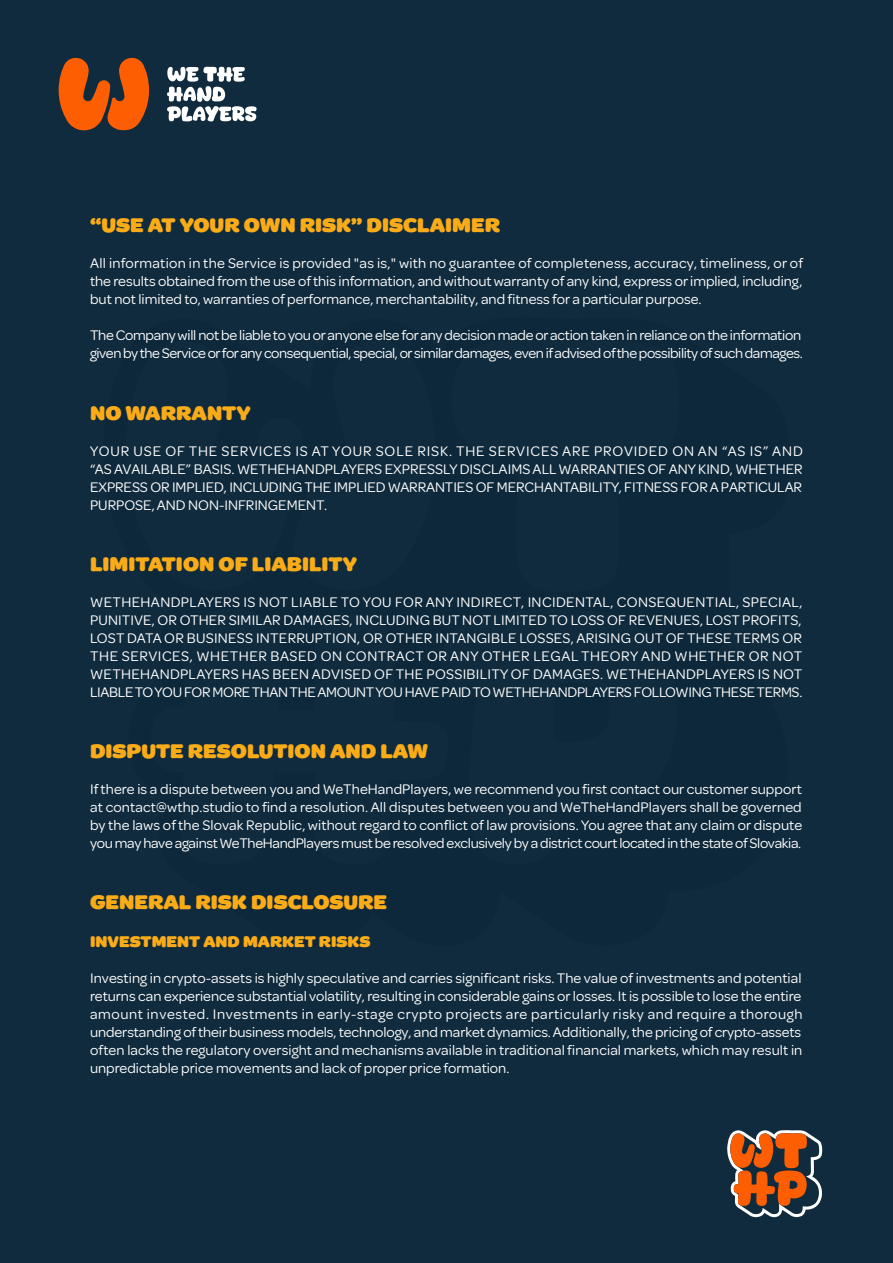
<style>
.page{position:relative;width:893px;height:1263px;background:#102b3d}
.page>*{position:absolute;margin:0;border:0;box-sizing:border-box;transform-origin:0 0}
.t1{font:900 21px "Marigny";color:#faac18}
.t2{font:900 16.5px "Marigny";color:#faac18}
.t3{font:15px/18px "Omnes";letter-spacing:-.02em;color:#fff;text-align:justify}
</style>
<div class="page">
<svg style="left:727px;top:1130px;width:96px;height:88px"></svg>
<svg style="left:167px;top:67px;width:90px;height:54px"></svg>
<svg style="left:58px;top:57px;width:91px;height:74px"></svg>
<h1 class="t1" style="left:90px;top:213px;width:411px">“USE AT YOUR OWN RISK” DISCLAIMER</h1>
<p class="t3" style="left:90px;top:253px;width:715px">All information in the Service is provided "as is," with no guarantee of completeness, accuracy, timeliness, or of the results obtained from the use of this information, and without warranty of any kind, express or implied, including, but not limited to, warranties of performance, merchantability, and fitness for a particular purpose.</p>
<p class="t3" style="left:90px;top:325px;width:714px">The Company will not be liable to you or anyone else for any decision made or action taken in reliance on the information given by the Service or for any consequential, special, or similar damages, even if advised of the possibility of such damages.</p>
<h1 class="t1" style="left:90px;top:400px;width:162px">NO WARRANTY</h1>
<p class="t3" style="left:90px;top:441px;width:714px">YOUR USE OF THE SERVICES IS AT YOUR SOLE RISK. THE SERVICES ARE PROVIDED ON AN “AS IS” AND “AS AVAILABLE” BASIS. WETHEHANDPLAYERS EXPRESSLY DISCLAIMS ALL WARRANTIES OF ANY KIND, WHETHER EXPRESS OR IMPLIED, INCLUDING THE IMPLIED WARRANTIES OF MERCHANTABILITY, FITNESS FOR A PARTICULAR PURPOSE, AND NON-INFRINGEMENT.</p>
<h1 class="t1" style="left:90px;top:551px;width:269px">LIMITATION OF LIABILITY</h1>
<p class="t3" style="left:90px;top:592px;width:714px">WETHEHANDPLAYERS IS NOT LIABLE TO YOU FOR ANY INDIRECT, INCIDENTAL, CONSEQUENTIAL, SPECIAL, PUNITIVE, OR OTHER SIMILAR DAMAGES, INCLUDING BUT NOT LIMITED TO LOSS OF REVENUES, LOST PROFITS, LOST DATA OR BUSINESS INTERRUPTION, OR OTHER INTANGIBLE LOSSES, ARISING OUT OF THESE TERMS OR THE SERVICES, WHETHER BASED ON CONTRACT OR ANY OTHER LEGAL THEORY AND WHETHER OR NOT WETHEHANDPLAYERS HAS BEEN ADVISED OF THE POSSIBILITY OF DAMAGES. WETHEHANDPLAYERS IS NOT LIABLE TO YOU FOR MORE THAN THE AMOUNT YOU HAVE PAID TO WETHEHANDPLAYERS FOLLOWING THESE TERMS.</p>
<h1 class="t1" style="left:90px;top:739px;width:340px">DISPUTE RESOLUTION AND LAW</h1>
<p class="t3" style="left:90px;top:779px;width:714px">If there is a dispute between you and WeTheHandPlayers, we recommend you first contact our customer support at contact@wthp.studio to find a resolution. All disputes between you and WeTheHandPlayers shall be governed by the laws of the Slovak Republic, without regard to conflict of law provisions. You agree that any claim or dispute you may have against WeTheHandPlayers must be resolved exclusively by a district court located in the state of Slovakia.</p>
<h1 class="t1" style="left:90px;top:890px;width:299px">GENERAL RISK DISCLOSURE</h1>
<p class="t2" style="left:90px;top:932px;width:282px">INVESTMENT AND MARKET RISKS</p>
<p class="t3" style="left:90px;top:968px;width:714px">Investing in crypto-assets is highly speculative and carries significant risks. The value of investments and potential returns can experience substantial volatility, resulting in considerable gains or losses. It is possible to lose the entire amount invested. Investments in early-stage crypto projects are particularly risky and require a thorough understanding of their business models, technology, and market dynamics. Additionally, the pricing of crypto-assets often lacks the regulatory oversight and mechanisms available in traditional financial markets, which may result in unpredictable price movements and lack of proper price formation.</p>
</div>
